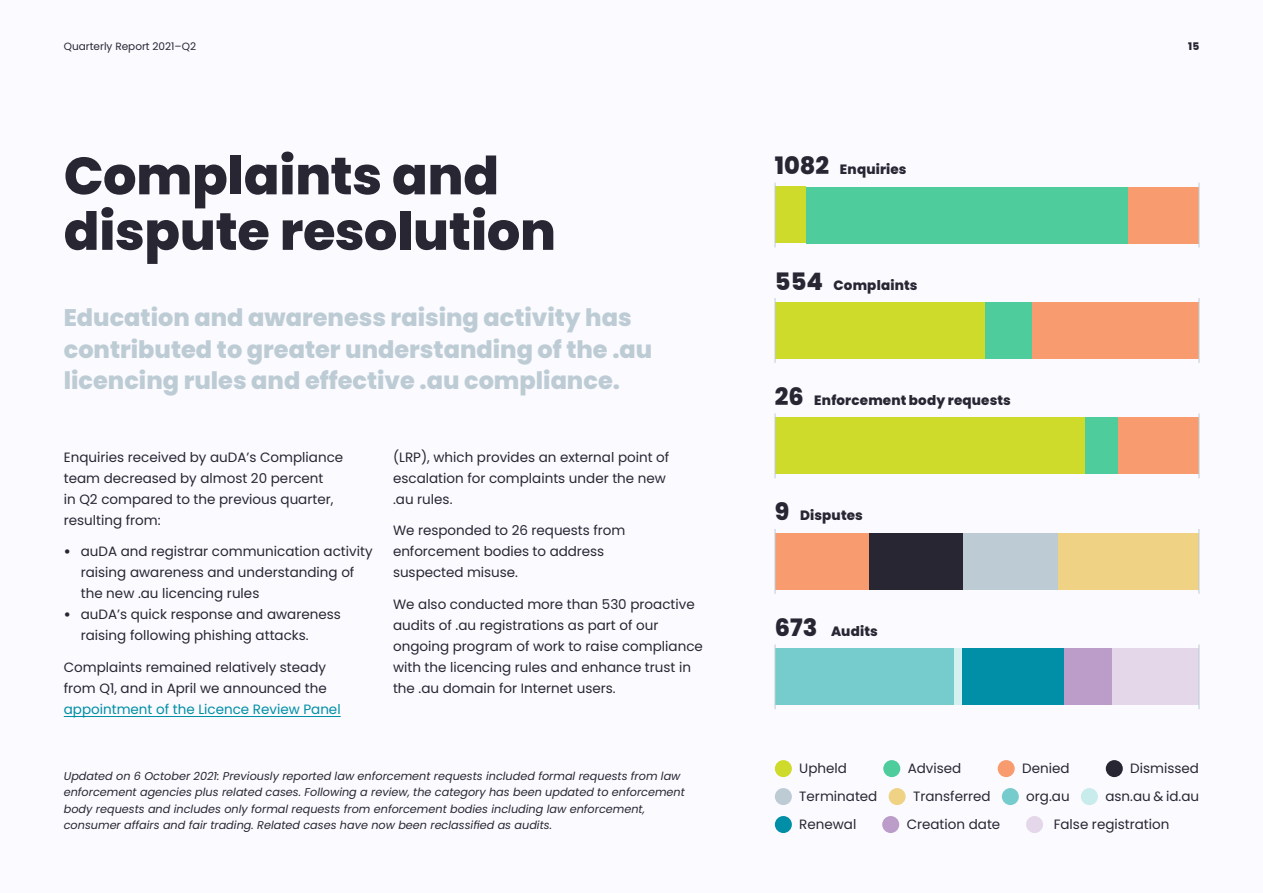
<style>
.page{position:relative;width:1263px;height:893px;background:#fafaff}
.page>*{position:absolute;margin:0;border:0;box-sizing:border-box;transform-origin:0 0}
.t1{font:800 52.5px/55.5px "Poppins";letter-spacing:-.005em;color:#292633}
.t2{font:800 24px/31.5px "Poppins";color:#bdccd4}
.t3{font:13.5px/21px "Poppins";color:#292633}
.t4{font:800 13.5px "Poppins";letter-spacing:.01em;color:#292633}
.t5{font:13.5px "Poppins";color:#008fa6}
.t6{font:italic 11.25px/16.5px "Poppins";color:#292633}
.t7{font:10.5px "Poppins";color:#292633}
.t8{font:800 10.5px "Poppins";color:#292633}
.s1{font-weight:800}
.s2{font-size:24px}
</style>
<div class="page">
<div style="left:775px;top:649px;width:179px;height:56px;background:#76cccd"></div>
<div style="left:962px;top:649px;width:102px;height:56px;background:#008fa6"></div>
<div style="left:954px;top:649px;width:8px;height:56px;background:#d6f0f0"></div>
<div style="left:1064px;top:649px;width:49px;height:56px;background:#bc9cc9"></div>
<div style="left:1113px;top:649px;width:86px;height:56px;background:#e4d7e9"></div>
<hr style="left:64px;top:716px;width:277px;height:1px;background:#008fa6">
<div style="left:883px;top:760px;width:17px;height:17px;background:#4fcc9c;border-radius:50%"></div>
<div style="left:775px;top:788px;width:17px;height:17px;background:#bdccd4;border-radius:50%"></div>
<div style="left:775px;top:816px;width:17px;height:17px;background:#008fa6;border-radius:50%"></div>
<div style="left:998px;top:760px;width:17px;height:17px;background:#f89b6e;border-radius:50%"></div>
<div style="left:775px;top:760px;width:17px;height:17px;background:#cfdb2b;border-radius:50%"></div>
<div style="left:1106px;top:760px;width:17px;height:17px;background:#292633;border-radius:50%"></div>
<div style="left:889px;top:788px;width:17px;height:17px;background:#f0d284;border-radius:50%"></div>
<div style="left:1081px;top:788px;width:17px;height:17px;background:#c8ebeb;border-radius:50%"></div>
<div style="left:882px;top:816px;width:17px;height:17px;background:#bc9cc9;border-radius:50%"></div>
<div style="left:1002px;top:788px;width:17px;height:17px;background:#76cccd;border-radius:50%"></div>
<div style="left:775px;top:302px;width:210px;height:57px;background:#cfdb2b"></div>
<div style="left:1031px;top:302px;width:168px;height:57px;background:#f89b6e"></div>
<div style="left:985px;top:302px;width:46px;height:57px;background:#4fcc9c"></div>
<hr style="left:775px;top:298px;width:1px;height:65px;background:#bdccd4">
<hr style="left:1199px;top:298px;width:1px;height:65px;background:#bdccd4">
<div style="left:775px;top:187px;width:31px;height:56px;background:#cfdb2b"></div>
<div style="left:1127px;top:187px;width:72px;height:56px;background:#f89b6e"></div>
<div style="left:806px;top:187px;width:321px;height:56px;background:#4fcc9c"></div>
<hr style="left:775px;top:183px;width:1px;height:64px;background:#bdccd4">
<hr style="left:1199px;top:183px;width:1px;height:64px;background:#bdccd4">
<div style="left:775px;top:418px;width:310px;height:56px;background:#cfdb2b"></div>
<div style="left:1117px;top:418px;width:82px;height:56px;background:#f89b6e"></div>
<div style="left:1085px;top:418px;width:32px;height:56px;background:#4fcc9c"></div>
<hr style="left:775px;top:413px;width:1px;height:65px;background:#bdccd4">
<hr style="left:1199px;top:413px;width:1px;height:65px;background:#bdccd4">
<div style="left:775px;top:533px;width:94px;height:56px;background:#f89b6e"></div>
<div style="left:1057px;top:533px;width:142px;height:56px;background:#f0d284"></div>
<div style="left:869px;top:533px;width:94px;height:56px;background:#292633"></div>
<div style="left:963px;top:533px;width:94px;height:56px;background:#bdccd4"></div>
<hr style="left:775px;top:529px;width:1px;height:65px;background:#bdccd4">
<hr style="left:1199px;top:529px;width:1px;height:65px;background:#bdccd4">
<hr style="left:775px;top:644px;width:1px;height:65px;background:#bdccd4">
<hr style="left:1199px;top:644px;width:1px;height:65px;background:#bdccd4">
<div style="left:1026px;top:816px;width:17px;height:17px;background:#e4d7e9;border-radius:50%"></div>
<p class="t7" style="left:64px;top:40px;width:134px">Quarterly Report 2021–Q2</p>
<p class="t8" style="left:1188px;top:40px;width:12px">15</p>
<h1 class="t1" style="left:64px;top:148px;width:494px">Complaints and dispute resolution</h1>
<h2 class="t2" style="left:64px;top:302px;width:590px">Education and awareness raising activity has contributed to greater understanding of the .au licencing rules and effective .au compliance.</h2>
<p class="t3" style="left:64px;top:447px;width:281px">Enquiries received by auDA’s Compliance team decreased by almost 20 percent<br>in Q2 compared to the previous quarter, resulting from:</p>
<p class="t3" style="left:81px;top:541px;width:293px;text-indent:-17px"><span class="s1">•</span> auDA and registrar communication activity raising awareness and understanding of the new .au licencing rules</p>
<p class="t3" style="left:81px;top:604px;width:262px;text-indent:-17px"><span class="s1">•</span> auDA’s quick response and awareness raising following phishing attacks.</p>
<p class="t3" style="left:64px;top:657px;width:265px">Complaints remained relatively steady from Q1, and in April we announced the</p>
<p class="t5" style="left:64px;top:701px;width:278px">appointment of the Licence Review Panel</p>
<p class="t3" style="left:393px;top:447px;width:278px">(LRP), which provides an external point of escalation for complaints under the new .au rules.</p>
<p class="t3" style="left:393px;top:520px;width:234px">We responded to 26 requests from enforcement bodies to address suspected misuse.</p>
<p class="t3" style="left:393px;top:594px;width:311px">We also conducted more than 530 proactive audits of .au registrations as part of our ongoing program of work to raise compliance with the licencing rules and enhance trust in the .au domain for Internet users.</p>
<p class="t6" style="left:64px;top:768px;width:623px">Updated on 6 October 2021: Previously reported law enforcement requests included formal requests from law enforcement agencies plus related cases. Following a review, the category has been updated to enforcement body requests and includes only formal requests from enforcement bodies including law enforcement, consumer affairs and fair trading. Related cases have now been reclassified as audits.</p>
<p class="t4" style="left:775px;top:162px;width:133px"><span class="s2">1082</span> Enquiries</p>
<p class="t4" style="left:775px;top:277px;width:144px"><span class="s2">554</span> Complaints</p>
<p class="t4" style="left:775px;top:392px;width:238px"><span class="s2">26</span> Enforcement body requests</p>
<p class="t4" style="left:775px;top:508px;width:90px"><span class="s2">9</span> Disputes</p>
<p class="t4" style="left:775px;top:623px;width:104px"><span class="s2">673</span> Audits</p>
<p class="t3" style="left:799px;top:758px;width:49px">Upheld</p>
<p class="t3" style="left:1022px;top:758px;width:49px">Denied</p>
<p class="t3" style="left:1130px;top:758px;width:70px">Dismissed</p>
<p class="t3" style="left:913px;top:786px;width:79px">Transferred</p>
<p class="t3" style="left:1105px;top:786px;width:95px">asn.au &amp; id.au</p>
<p class="t3" style="left:907px;top:814px;width:95px">Creation date</p>
<p class="t3" style="left:908px;top:758px;width:55px">Advised</p>
<p class="t3" style="left:799px;top:782px;width:80px;line-height:28px">Terminated<br>Renewal</p>
<p class="t3" style="left:1026px;top:786px;width:45px">org.au</p>
<p class="t3" style="left:1054px;top:814px;width:117px">False registration</p>
</div>
